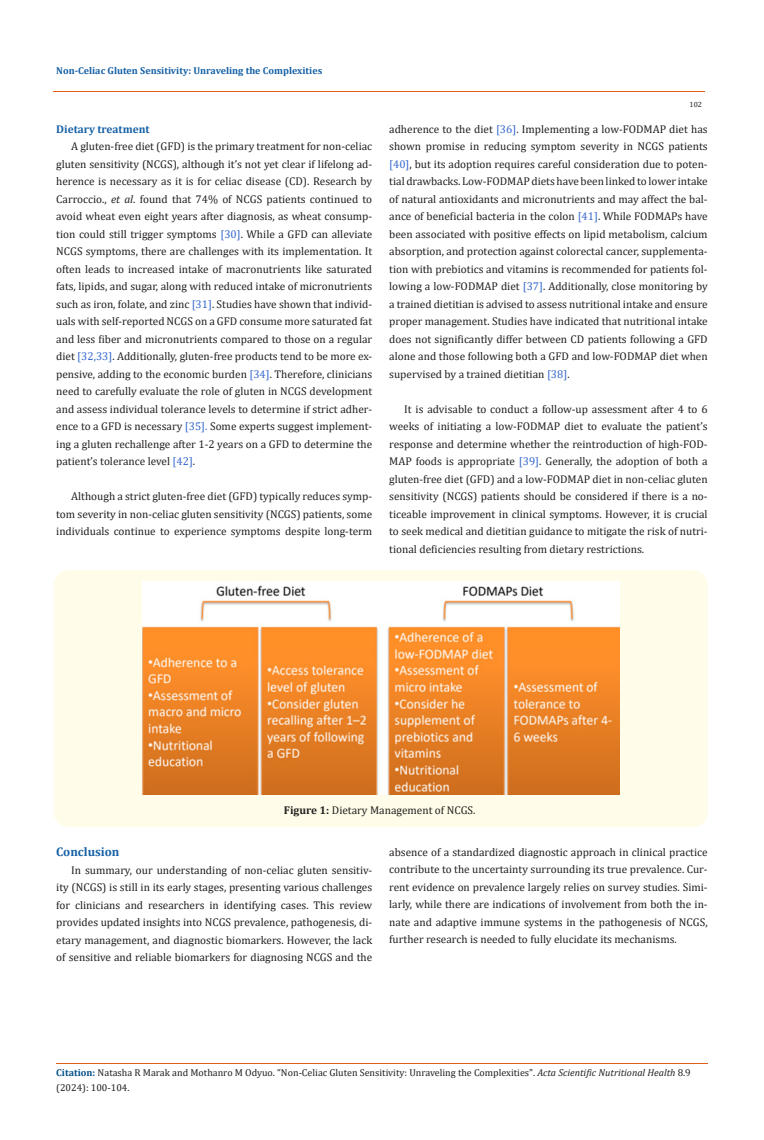
<style>
.page{position:relative;width:764px;height:1140px;background:#fff}
.page>*{position:absolute;margin:0;border:0;box-sizing:border-box;transform-origin:0 0}
.t1{font:700 12.5px "Cambria";color:#1560a6}
.t2{font:11.25px/17.5px "Cambria";color:#231f20;text-align:justify}
.t3{font:700 11.25px "Cambria";color:#1560a6}
.t4{font:10px/15px "Cambria";color:#231f20}
.t5{font:700 10px "Cambria";color:#1560a6}
.t6{font:7.5px "Cambria";color:#231f20}
.s1{font-style:italic}
.s2{color:#36c}
.s3{font-weight:700}
.s4{font-weight:700;color:#035089}
</style>
<div class="page">
<hr style="left:54px;top:92px;width:651px;height:1px;background:#e05d1a">
<div style="left:54px;top:570px;width:653px;height:257px;background:#fffde9;border-radius:15px"></div>
<img style="left:142px;top:581px;width:477px;height:214px">
<hr style="left:56px;top:1063px;width:651px;height:1px;background:#e05d1a">
<p class="t5" style="left:56px;top:63px;width:268px">Non-Celiac Gluten Sensitivity: Unraveling the Complexities</p>
<p class="t3" style="left:56px;top:121px;width:95px">Dietary treatment</p>
<p class="t2" style="left:56px;top:137px;width:317px;text-indent:15px">A gluten-free diet (GFD) is the primary treatment for non-celiac gluten sensitivity (NCGS), although it’s not yet clear if lifelong ad&shy;herence is necessary as it is for celiac disease (CD). Research by Carroccio., <span class="s1">et al</span>. found that 74% of NCGS patients continued to avoid wheat even eight years after diagnosis, as wheat consump&shy;tion could still trigger symptoms <span class="s2">[30]</span>. While a GFD can alleviate NCGS symptoms, there are challenges with its implementation. It often leads to increased intake of macronutrients like saturated fats, lipids, and sugar, along with reduced intake of micronutrients such as iron, folate, and zinc <span class="s2">[31]</span>. Studies have shown that individ&shy;uals with self-reported NCGS on a GFD consume more saturated fat and less fiber and micronutrients compared to those on a regular diet <span class="s2">[32,33]</span>. Additionally, gluten-free products tend to be more ex&shy;pensive, adding to the economic burden <span class="s2">[34]</span>. Therefore, clinicians need to carefully evaluate the role of gluten in NCGS development and assess individual tolerance levels to determine if strict adher&shy;ence to a GFD is necessary <span class="s2">[35].</span> Some experts suggest implement&shy;ing a gluten rechallenge after 1-2 years on a GFD to determine the patient’s tolerance level <span class="s2">[42]</span>.</p>
<p class="t2" style="left:56px;top:487px;width:317px;text-indent:15px">Although a strict gluten-free diet (GFD) typically reduces symp&shy;tom severity in non-celiac gluten sensitivity (NCGS) patients, some individuals continue to experience symptoms despite long-term</p>
<p class="t6" style="left:689px;top:100px;width:14px">102</p>
<p class="t2" style="left:389px;top:120px;width:320px">adherence to the diet <span class="s2">[36]</span>. Implementing a low-FODMAP diet has shown promise in reducing symptom severity in NCGS patients <span class="s2">[40]</span>, but its adoption requires careful consideration due to poten&shy;tial drawbacks. Low-FODMAP diets have been linked to lower intake of natural antioxidants and micronutrients and may affect the bal&shy;ance of beneficial bacteria in the colon <span class="s2">[41]</span>. While FODMAPs have been associated with positive effects on lipid metabolism, calcium absorption, and protection against colorectal cancer, supplementa&shy;tion with prebiotics and vitamins is recommended for patients fol&shy;lowing a low-FODMAP diet <span class="s2">[37]</span>. Additionally, close monitoring by a trained dietitian is advised to assess nutritional intake and ensure proper management. Studies have indicated that nutritional intake does not significantly differ between CD patients following a GFD alone and those following both a GFD and low-FODMAP diet when supervised by a trained dietitian <span class="s2">[38]</span>.</p>
<p class="t2" style="left:389px;top:400px;width:320px;text-indent:15px">It is advisable to conduct a follow-up assessment after 4 to 6 weeks of initiating a low-FODMAP diet to evaluate the patient’s response and determine whether the reintroduction of high-FOD-MAP foods is appropriate <span class="s2">[39]</span>. Generally, the adoption of both a gluten-free diet (GFD) and a low-FODMAP diet in non-celiac gluten sensitivity (NCGS) patients should be considered if there is a no&shy;ticeable improvement in clinical symptoms. However, it is crucial to seek medical and dietitian guidance to mitigate the risk of nutri&shy;tional deficiencies resulting from dietary restrictions.</p>
<p class="t2" style="left:284px;top:801px;width:193px"><span class="s3">Figure 1:</span> Dietary Management of NCGS.</p>
<p class="t1" style="left:56px;top:843px;width:65px">Conclusion</p>
<p class="t2" style="left:56px;top:861px;width:317px;text-indent:15px">In summary, our understanding of non-celiac gluten sensitiv&shy;ity (NCGS) is still in its early stages, presenting various challenges for clinicians and researchers in identifying cases. This review provides updated insights into NCGS prevalence, pathogenesis, di&shy;etary management, and diagnostic biomarkers. However, the lack of sensitive and reliable biomarkers for diagnosing NCGS and the</p>
<p class="t2" style="left:389px;top:843px;width:320px">absence of a standardized diagnostic approach in clinical practice contribute to the uncertainty surrounding its true prevalence. Cur&shy;rent evidence on prevalence largely relies on survey studies. Simi&shy;larly, while there are indications of involvement from both the in&shy;nate and adaptive immune systems in the pathogenesis of NCGS, further research is needed to fully elucidate its mechanisms.</p>
<p class="t4" style="left:56px;top:1065px;width:636px"><span class="s4">Citation:</span> Natasha R Marak and Mothanro M Odyuo. “Non-Celiac Gluten Sensitivity: Unraveling the Complexities". <span class="s1">Acta Scientific Nutritional Health</span> 8.9 (2024): 100-104.</p>
</div>
